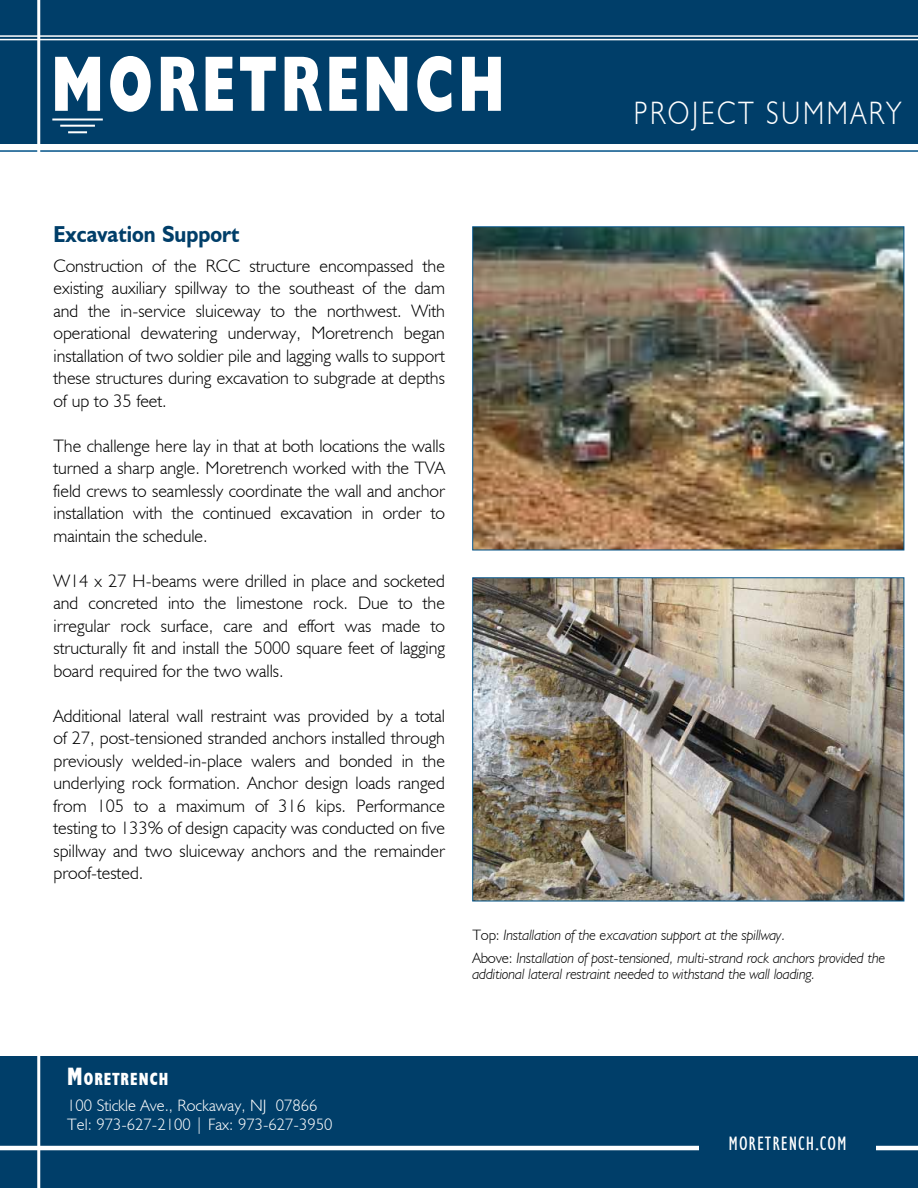
<style>
.page{position:relative;width:918px;height:1188px;background:#fff}
.page>*{position:absolute;margin:0;border:0;box-sizing:border-box;transform-origin:0 0}
.t1{font:300 32.4px "Humanist 521 BT";letter-spacing:.1em;color:#fff;scale:.83 1}
.t2{font:700 23.1px "Humanist 521 BT";color:#003e69;scale:.91 1}
.t3{font:condensed 19.5px "Humanist 521 BT";color:#fff}
.t4{font:300 18px/22.5px "Humanist 521 BT";color:#000;text-align:justify}
.t5{font:700 condensed 17.7px "Humanist 521 BT Xtra";letter-spacing:.07em;color:#fff;scale:.83 1}
.t6{font:300 16.5px/19.5px "Humanist 521 BT";color:#fff}
.t7{font:italic 300 15px/23px "Humanist 521 BT";letter-spacing:-.01em;color:#000}
.s1{font-style:normal}
.s2{font-size:25.2px}
</style>
<div class="page">
<hr style="left:0;top:150px;width:918px;height:2px;background:#005288">
<div style="left:0;top:0;width:918px;height:143px;background:#003e69"></div>
<img style="left:474px;top:228px;width:428px;height:320px">
<div style="left:472px;top:226px;width:432px;height:324px;border:1px solid #005288"></div>
<img style="left:474px;top:579px;width:428px;height:320px">
<div style="left:472px;top:577px;width:432px;height:324px;border:1px solid #005288"></div>
<div style="left:0;top:1056px;width:918px;height:132px;background:#003e69"></div>
<hr style="left:0;top:1146px;width:918px;height:4px;background:#fff">
<div style="left:700px;top:1134px;width:176px;height:25px;background:#003e69"></div>
<svg style="left:55px;top:57px;width:45px;height:54px"></svg>
<svg style="left:110px;top:56px;width:41px;height:56px"></svg>
<svg style="left:161px;top:57px;width:37px;height:54px"></svg>
<svg style="left:206px;top:57px;width:27px;height:54px"></svg>
<svg style="left:240px;top:57px;width:36px;height:54px"></svg>
<svg style="left:285px;top:57px;width:37px;height:54px"></svg>
<svg style="left:329px;top:57px;width:28px;height:54px"></svg>
<svg style="left:367px;top:57px;width:40px;height:54px"></svg>
<svg style="left:417px;top:56px;width:35px;height:56px"></svg>
<svg style="left:462px;top:57px;width:39px;height:54px"></svg>
<svg style="left:68px;top:131px;width:19px;height:2px"></svg>
<hr style="left:60px;top:125px;width:35px;height:2px;background:#fff">
<hr style="left:52px;top:119px;width:51px;height:2px;background:#fff">
<hr style="left:37px;top:0;width:3px;height:1188px;background:#fff">
<hr style="left:0;top:35px;width:918px;height:2px;background:#fff">
<hr style="left:0;top:39px;width:918px;height:1px;background:#fff">
<h1 class="t1" style="left:634px;top:93px;width:98px">PROJECT</h1>
<h1 class="t1" style="left:766px;top:93px;width:45px">SUMMA</h1>
<h1 class="t1" style="left:869px;top:93px;width:41px">RY</h1>
<p class="t2" style="left:54px;top:220px;width:206px">Excavation Support</p>
<p class="t4" style="left:54px;top:254px;width:393px">Construction of the RCC structure encompassed the existing auxiliary spillway to the southeast of the dam and the in-service sluiceway to the northwest. With operational dewatering underway, Moretrench began installation of two soldier pile and lagging walls to support these structures during excavation to subgrade at depths of up to 35 feet.</p>
<p class="t4" style="left:54px;top:434px;width:393px">The challenge here lay in that at both locations the walls turned a sharp angle. Moretrench worked with the TVA field crews to seamlessly coordinate the wall and anchor installation with the continued excavation in order to maintain the schedule.</p>
<p class="t4" style="left:54px;top:569px;width:393px">W14 x 27 H-beams were drilled in place and socketed and concreted into the limestone rock. Due to the irregular rock surface, care and effort was made to structurally fit and install the 5000 square feet of lagging board required for the two walls.</p>
<p class="t4" style="left:54px;top:704px;width:393px">Additional lateral wall restraint was provided by a total of 27, post-tensioned stranded anchors installed through previously welded-in-place walers and bonded in the underlying rock formation. Anchor design loads ranged from 105 to a maximum of 316 kips. Performance testing to 133% of design capacity was conducted on five spillway and two sluiceway anchors and the remainder proof-tested.</p>
<p class="t7" style="left:472px;top:923px;width:414px"><span class="s1">Top:</span> Installation of the excavation support at the spillway.<br><span class="s1">Above:</span> Installation of post-tensioned, multi-strand rock anchors provided the</p>
<p class="t7" style="left:472px;top:962px;width:345px">additional lateral restraint needed to withstand the wall loading.</p>
<p class="t5" style="left:67px;top:1068px;width:123px"><span class="s2">M</span>ORETRENCH</p>
<p class="t6" style="left:67px;top:1095px;width:267px">100 Stickle Ave., Rockaway, NJ 07866<br>Tel: 973-627-2100 | Fax: 973-627-3950</p>
<p class="t3" style="left:729px;top:1133px;width:20px">MORETRE</p>
<p class="t3" style="left:789px;top:1133px;width:59px">NCH.COM</p>
</div>
